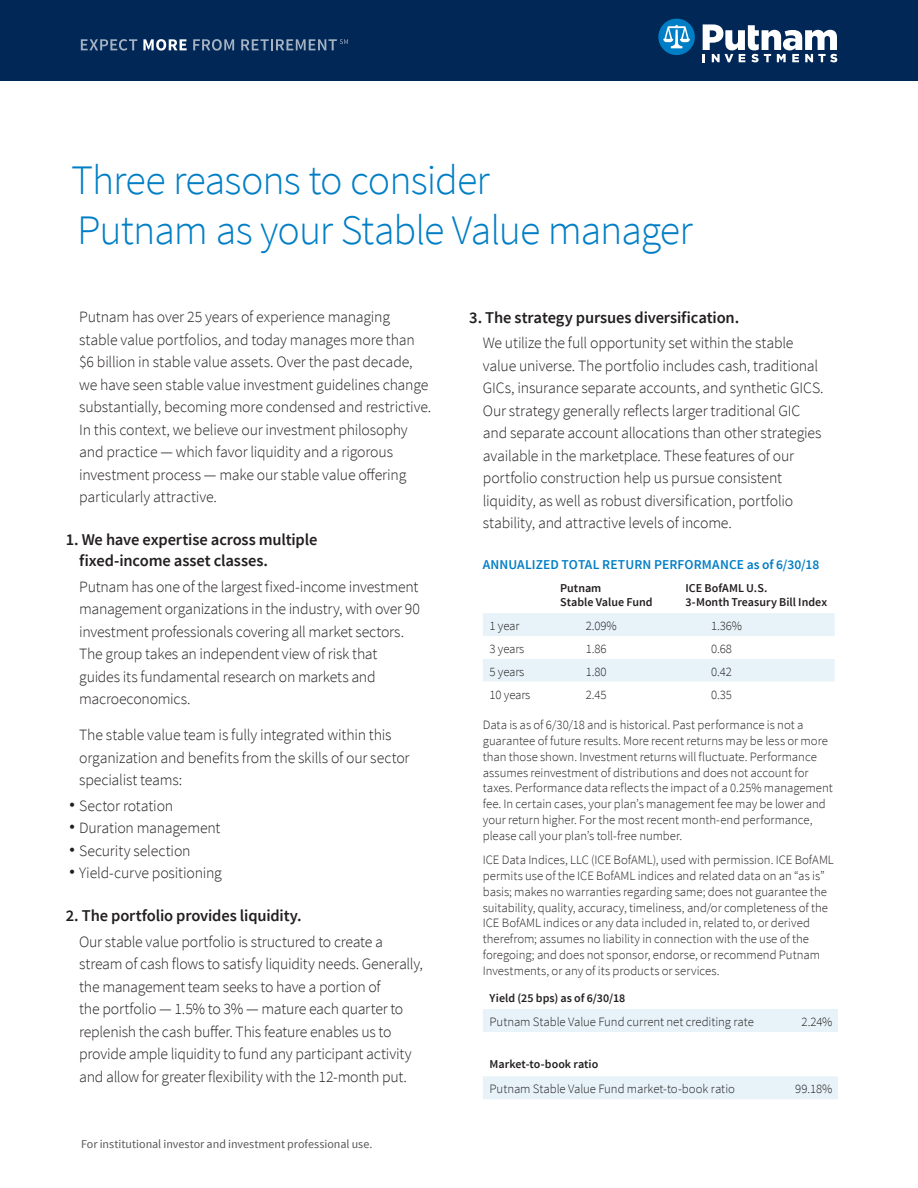
<style>
.page{position:relative;width:918px;height:1188px;background:#fff}
.page>*{position:absolute;margin:0;border:0;box-sizing:border-box;transform-origin:0 0}
.Headline{font:300 42px/51px "Source Sans Pro";letter-spacing:-.025em;color:#007ec5}
.Subhead{font:600 16.5px/21px "Source Sans Pro";letter-spacing:-.01em;color:#231f20}
.Body{font:300 15.75px/22.5px "Source Sans Pro";letter-spacing:-.015em;color:#231f20}
.t1{font:15.75px "Putnam Foot Symbols";color:#231f20}
.Chart_Head_1{font:600 13.5px "Source Sans Pro";letter-spacing:.005em;color:#007ec5}
.Footnote{font:300 12.75px/15.8px "Source Sans Pro";letter-spacing:-.005em;color:#231f20}
.Table_text{font:300 12.75px "Source Sans Pro";letter-spacing:-.005em;color:#231f20}
.Table_nums_decimal{font:300 12.75px "Source Sans Pro";letter-spacing:-.01em;color:#231f20}
.Table_stub{font:300 12.75px "Source Sans Pro";letter-spacing:-.01em;color:#231f20}
.Table_head{font:600 12px/14.4px "Source Sans Pro";color:#231f20}
.t2{font:12px "Source Sans Pro";color:#57585a}
</style>
<div class="page">
<svg style="left:483px;top:613px;width:352px;height:69px"></svg>
<div style="left:483px;top:1009px;width:355px;height:23px;background:#e7f3f9"></div>
<div style="left:483px;top:1076px;width:355px;height:23px;background:#e7f3f9"></div>
<div style="left:0;top:0;width:918px;height:81px;background:#002756"></div>
<svg style="left:658px;top:19px;width:37px;height:36px"></svg>
<svg style="left:703px;top:24px;width:134px;height:38px"></svg>
<svg style="left:81px;top:39px;width:56px;height:12px"></svg>
<svg style="left:143px;top:39px;width:44px;height:12px"></svg>
<svg style="left:193px;top:39px;width:41px;height:12px"></svg>
<svg style="left:241px;top:39px;width:107px;height:11px"></svg>
<p class="Headline" style="left:71px;top:154px;width:623px">Three reasons to consider<br>Putnam as your Stable Value manager</p>
<p class="Body" style="left:79px;top:306px;width:354px">Putnam has over 25 years of experience managing stable value portfolios, and today manages more than $6 billion in stable value assets. Over the past decade, we have seen stable value investment guidelines change substantially, becoming more condensed and restrictive.<br>In this context, we believe our investment philosophy and practice — which favor liquidity and a rigorous investment process — make our stable value offering particularly attractive.</p>
<p class="Subhead" style="left:79px;top:529px;width:240px;text-indent:-13px">1. We have expertise across multiple fixed-income asset classes.</p>
<p class="Body" style="left:79px;top:575px;width:342px">Putnam has one of the largest fixed-income investment management organizations in the industry, with over 90 investment professionals covering all market sectors.<br>The group takes an independent view of risk that guides its fundamental research on markets and macroeconomics.</p>
<p class="Body" style="left:79px;top:724px;width:332px">The stable value team is fully integrated within this organization and benefits from the skills of our sector specialist teams:</p>
<p class="Body" style="left:79px;top:794px;width:96px">Sector rotation</p>
<p class="t1" style="left:79px;top:796px;width:11px">•</p>
<p class="Body" style="left:79px;top:817px;width:143px">Duration management</p>
<p class="t1" style="left:79px;top:819px;width:11px">•</p>
<p class="Body" style="left:79px;top:839px;width:113px">Security selection</p>
<p class="t1" style="left:79px;top:841px;width:11px">•</p>
<p class="Body" style="left:79px;top:862px;width:144px">Yield-curve positioning</p>
<p class="t1" style="left:79px;top:864px;width:11px">•</p>
<p class="Subhead" style="left:66px;top:905px;width:238px">2. The portfolio provides liquidity.</p>
<p class="Body" style="left:79px;top:930px;width:345px">Our stable value portfolio is structured to create a stream of cash flows to satisfy liquidity needs. Generally, the management team seeks to have a portion of<br>the portfolio — 1.5% to 3% — mature each quarter to replenish the cash buffer. This feature enables us to provide ample liquidity to fund any participant activity and allow for greater flexibility with the 12-month put.</p>
<p class="t2" style="left:81px;top:1136px;width:293px">For institutional investor and investment professional use.</p>
<p class="Subhead" style="left:469px;top:307px;width:271px">3. The strategy pursues diversification.</p>
<p class="Body" style="left:483px;top:332px;width:342px">We utilize the full opportunity set within the stable value universe. The portfolio includes cash, traditional GICs, insurance separate accounts, and synthetic GICS.<br>Our strategy generally reflects larger traditional GIC and separate account allocations than other strategies available in the marketplace. These features of our portfolio construction help us pursue consistent liquidity, as well as robust diversification, portfolio stability, and attractive levels of income.</p>
<p class="Chart_Head_1" style="left:483px;top:556px;width:338px">ANNUALIZED TOTAL RETURN PERFORMANCE as of 6/30/18</p>
<p class="Table_head" style="left:560px;top:581px;width:94px">Putnam<br>Stable Value Fund</p>
<p class="Table_head" style="left:686px;top:581px;width:143px">ICE BofAML U.S.<br>3-Month Treasury Bill Index</p>
<p class="Table_stub" style="left:490px;top:618px;width:31px">1 year</p>
<p class="Table_nums_decimal" style="left:586px;top:618px;width:32px">2.09%</p>
<p class="Table_nums_decimal" style="left:711px;top:618px;width:32px">1.36%</p>
<p class="Table_stub" style="left:490px;top:641px;width:36px">3 years</p>
<p class="Table_nums_decimal" style="left:586px;top:641px;width:22px">1.86</p>
<p class="Table_nums_decimal" style="left:711px;top:641px;width:22px">0.68</p>
<p class="Table_stub" style="left:490px;top:664px;width:36px">5 years</p>
<p class="Table_nums_decimal" style="left:586px;top:664px;width:22px">1.80</p>
<p class="Table_nums_decimal" style="left:711px;top:664px;width:22px">0.42</p>
<p class="Table_stub" style="left:490px;top:687px;width:42px">10 years</p>
<p class="Table_nums_decimal" style="left:586px;top:687px;width:22px">2.45</p>
<p class="Table_nums_decimal" style="left:711px;top:687px;width:22px">0.35</p>
<p class="Footnote" style="left:483px;top:717px;width:351px">Data is as of 6/30/18 and is historical. Past performance is not a guarantee of future results. More recent returns may be less or more than those shown. Investment returns will fluctuate. Performance assumes reinvestment of distributions and does not account for taxes. Performance data reflects the impact of a 0.25% management fee. In certain cases, your plan’s management fee may be lower and your return higher. For the most recent month-end performance, please call your plan’s toll-free number.</p>
<p class="Footnote" style="left:483px;top:852px;width:353px">ICE Data Indices, LLC (ICE BofAML), used with permission. ICE BofAML permits use of the ICE BofAML indices and related data on an “as is” basis; makes no warranties regarding same; does not guarantee the suitability, quality, accuracy, timeliness, and/or completeness of the ICE BofAML indices or any data included in, related to, or derived therefrom; assumes no liability in connection with the use of the foregoing; and does not sponsor, endorse, or recommend Putnam Investments, or any of its products or services.</p>
<p class="Table_head" style="left:490px;top:991px;width:137px">Yield (25 bps) as of 6/30/18</p>
<p class="Table_text" style="left:490px;top:1014px;width:266px">Putnam Stable Value Fund current net crediting rate</p>
<p class="Table_text" style="left:802px;top:1014px;width:32px">2.24%</p>
<p class="Table_head" style="left:490px;top:1058px;width:110px">Market-to-book ratio</p>
<p class="Table_text" style="left:490px;top:1081px;width:247px">Putnam Stable Value Fund market-to-book ratio</p>
<p class="Table_text" style="left:795px;top:1081px;width:39px">99.18%</p>
</div>
